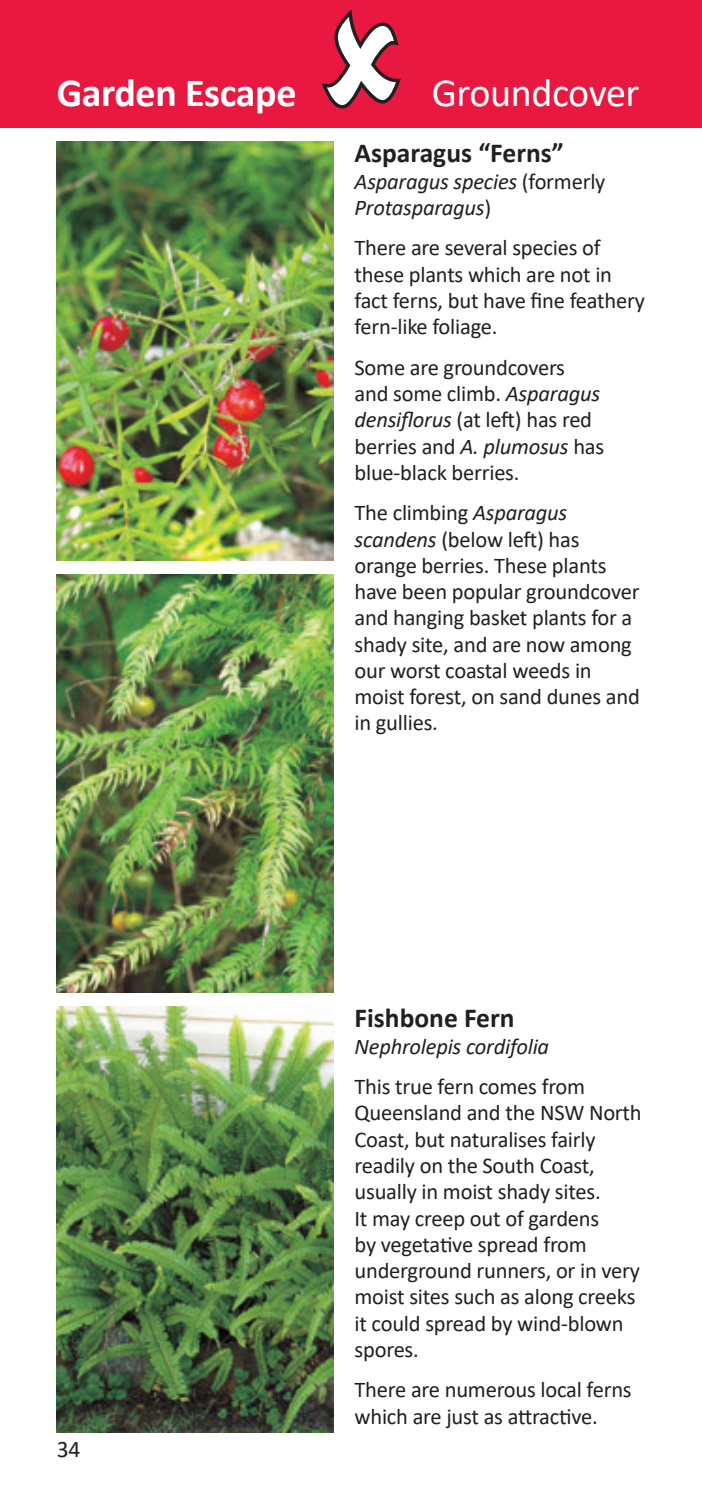
<style>
.page{position:relative;width:702px;height:1489px;background:#fff}
.page>*{position:absolute;margin:0;border:0;box-sizing:border-box;transform-origin:0 0}
.t1{font:700 40px "Calibri";letter-spacing:-.01em;color:#fff}
.t2{font:40px "Calibri";letter-spacing:-.01em;color:#fff}
.t3{font:700 27.5px "Calibri";color:#231f20}
.t4{font:23.75px "Calibri";color:#231f20}
.t5{font:22.5px/26.2px "Calibri";letter-spacing:-.01em;color:#231f20}
.t6{font:italic 22.5px/26.2px "Calibri";letter-spacing:-.01em;color:#231f20}
.s1{font-style:normal}
.s2{font-style:italic}
</style>
<div class="page">
<img style="left:57px;top:142px;width:276px;height:418px">
<img style="left:57px;top:574px;width:276px;height:418px">
<img style="left:57px;top:1006px;width:276px;height:425px">
<div style="left:0;top:0;width:702px;height:128px;background:#e81841"></div>
<h1 class="t1" style="left:57px;top:64px;width:241px">Garden Escape</h1>
<h1 class="t2" style="left:431px;top:65px;width:209px">Groundcover</h1>
<p class="t3" style="left:354px;top:134px;width:211px">Asparagus “Ferns”</p>
<p class="t6" style="left:354px;top:167px;width:252px">Asparagus species <span class="s1">(formerly<br></span>Protasparagus<span class="s1">)</span></p>
<p class="t5" style="left:354px;top:234px;width:292px">There are several species of these plants which are not in fact ferns, but have fine feathery fern-like foliage.</p>
<p class="t5" style="left:354px;top:353px;width:251px">Some are groundcovers and some climb. <span class="s2">Asparagus densiflorus</span> (at left) has red berries and <span class="s2">A. plumosus</span> has blue-black berries.</p>
<p class="t5" style="left:354px;top:499px;width:287px">The climbing <span class="s2">Asparagus scandens</span> (below left) has orange berries. These plants have been popular groundcover and hanging basket plants for a shady site, and are now among our worst coastal weeds in moist forest, on sand dunes and in gullies.</p>
<p class="t4" style="left:57px;top:1432px;width:25px">34</p>
<p class="t3" style="left:354px;top:998px;width:162px">Fishbone Fern</p>
<p class="t6" style="left:354px;top:1032px;width:196px">Nephrolepis cordifolia</p>
<p class="t5" style="left:354px;top:1072px;width:289px">This true fern comes from<br>Queensland and the NSW North<br>Coast, but naturalises fairly readily on the South Coast, usually in moist shady sites.<br>It may creep out of gardens<br>by vegetative spread from underground runners, or in very moist sites such as along creeks it could spread by wind-blown spores.</p>
<p class="t5" style="left:354px;top:1375px;width:279px">There are numerous local ferns which are just as attractive.</p>
</div>
